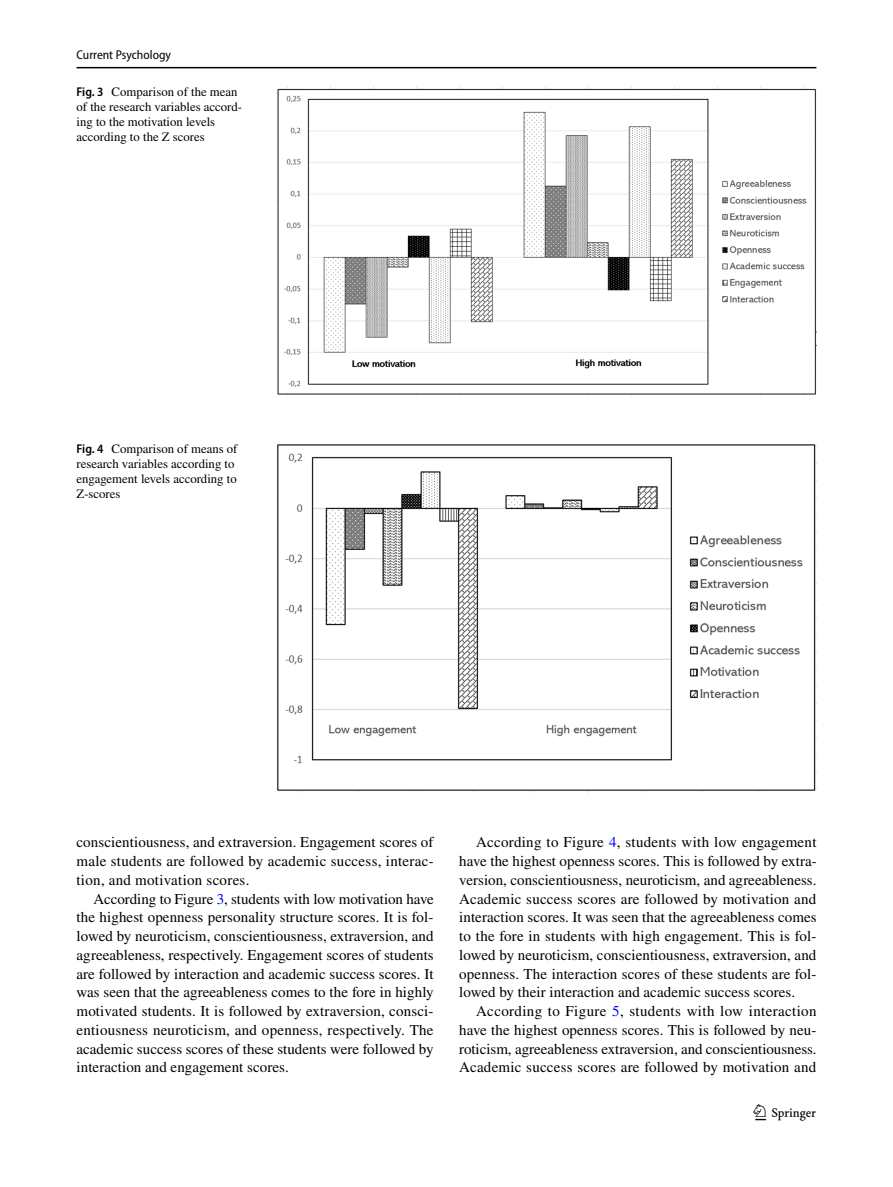
<style>
.page{position:relative;width:893px;height:1187px;background:#fff}
.page>*{position:absolute;margin:0;border:0;box-sizing:border-box;transform-origin:0 0}
.t1{font:22.5px "Springnew Regular 3";color:#000}
.t2{font:15px/18.8px "STIX";letter-spacing:.005em;color:#000;text-align:justify}
.t3{font:12.75px/15px "STIX";color:#000}
.t4{font:semi-condensed 12.75px "Myriad Pro";color:#000}
.s1{font-family:"Myriad Pro";font-weight:600;font-stretch:semi-condensed}
.s2{color:#00f}
</style>
<div class="page">
<hr style="left:77px;top:67px;width:739px;height:1px;background:#000">
<img style="left:276px;top:87px;width:540px;height:309px">
<img style="left:276px;top:443px;width:540px;height:349px">
<p class="t4" style="left:77px;top:48px;width:96px">Current Psychology</p>
<p class="t3" style="left:77px;top:85px;width:167px"><span class="s1">Fig. 3</span> Comparison of the mean of the research variables accord&shy;ing to the motivation levels according to the Z scores</p>
<p class="t3" style="left:77px;top:442px;width:162px"><span class="s1">Fig. 4</span> Comparison of means of research variables according to engagement levels according to<br>Z-scores</p>
<p class="t2" style="left:77px;top:833px;width:359px">conscientiousness, and extraversion. Engagement scores of male students are followed by academic success, interac&shy;tion, and motivation scores.</p>
<p class="t2" style="left:77px;top:890px;width:359px;text-indent:17px">According to Figure <span class="s2">3</span>, students with low motivation have the highest openness personality structure scores. It is fol&shy;lowed by neuroticism, conscientiousness, extraversion, and agreeableness, respectively. Engagement scores of students are followed by interaction and academic success scores. It was seen that the agreeableness comes to the fore in highly motivated students. It is followed by extraversion, consci&shy;entiousness neuroticism, and openness, respectively. The academic success scores of these students were followed by interaction and engagement scores.</p>
<p class="t2" style="left:459px;top:833px;width:359px;text-indent:17px">According to Figure <span class="s2">4</span>, students with low engagement have the highest openness scores. This is followed by extra&shy;version, conscientiousness, neuroticism, and agreeableness.<br>Academic success scores are followed by motivation and interaction scores. It was seen that the agreeableness comes to the fore in students with high engagement. This is fol&shy;lowed by neuroticism, conscientiousness, extraversion, and openness. The interaction scores of these students are fol&shy;lowed by their interaction and academic success scores.</p>
<p class="t2" style="left:459px;top:1002px;width:359px;text-indent:17px">According to Figure <span class="s2">5</span>, students with low interaction have the highest openness scores. This is followed by neu&shy;roticism, agreeableness extraversion, and conscientiousness.<br>Academic success scores are followed by motivation and</p>
<h1 class="t1" style="left:755px;top:1104px;width:62px">1 3</h1>
</div>
